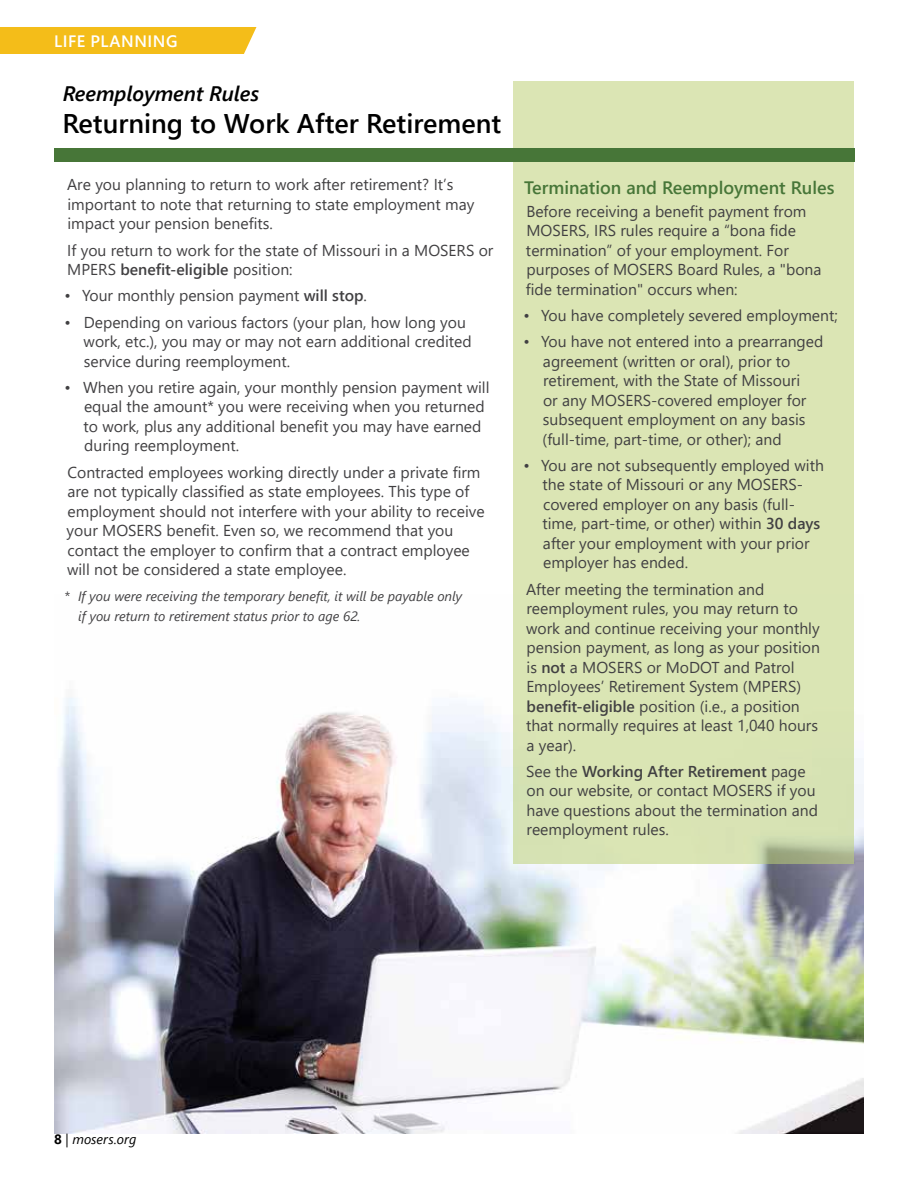
<style>
.page{position:relative;width:918px;height:1188px;background:#fff}
.page>*{position:absolute;margin:0;border:0;box-sizing:border-box;transform-origin:0 0}
.t1{font:600 27px "Segoe UI";color:#000}
.t2{font:italic 600 21px "Segoe UI";color:#000}
.t3{font:600 18px "Segoe UI";color:#477638}
.t4{font:600 16.5px "Segoe UI";letter-spacing:.03em;color:#fff}
.t5{font:15.75px/19.5px "Segoe UI";color:#414042}
.t6{font:italic 13.5px/19.5px "Segoe UI";color:#414042}
.t7{font:italic 13.5px "Segoe UI";letter-spacing:.005em;color:#000}
.s1{font-weight:600}
.s2{font-weight:700;font-style:normal}
</style>
<div class="page">
<img style="left:54px;top:594px;width:810px;height:540px">
<div style="left:513px;top:81px;width:340px;height:783px;background:#dbe5b4"></div>
<div style="left:54px;top:148px;width:800px;height:14px;background:#477638"></div>
<div style="left:0;top:27px;width:256px;height:27px;background:#f4bd19"></div>
<p class="t4" style="left:54px;top:25px;width:125px">LIFE PLANNING</p>
<h2 class="t2" style="left:63px;top:76px;width:198px">Reemployment Rules</h2>
<h1 class="t1" style="left:62px;top:98px;width:440px">Returning to Work After Retirement</h1>
<p class="t5" style="left:67px;top:174px;width:409px">Are you planning to return to work after retirement? It’s important to note that returning to state employment may impact your pension benefits.</p>
<p class="t5" style="left:67px;top:239px;width:428px">If you return to work for the state of Missouri in a MOSERS or<br>MPERS <span class="s1">benefit-eligible</span> position:</p>
<p class="t5" style="left:64px;top:285px;width:304px">• Your monthly pension payment <span class="s1">will stop</span>.</p>
<p class="t5" style="left:84px;top:311px;width:390px;text-indent:-19px">• Depending on various factors (your plan, how long you work, etc.), you may or may not earn additional credited service during reemployment.</p>
<p class="t5" style="left:83px;top:376px;width:408px;text-indent:-19px">• When you retire again, your monthly pension payment will equal the amount* you were receiving when you returned to work, plus any additional benefit you may have earned during reemployment.</p>
<p class="t5" style="left:67px;top:461px;width:419px">Contracted employees working directly under a private firm are not typically classified as state employees. This type of employment should not interfere with your ability to receive your MOSERS benefit. Even so, we recommend that you contact the employer to confirm that a contract employee will not be considered a state employee.</p>
<p class="t6" style="left:78px;top:586px;width:385px;text-indent:-14px">* If you were receiving the temporary benefit, it will be payable only if you return to retirement status prior to age 62.</p>
<p class="t3" style="left:524px;top:170px;width:312px">Termination and Reemployment Rules</p>
<p class="t5" style="left:526px;top:200px;width:297px">Before receiving a benefit payment from MOSERS, IRS rules require a “bona fide termination” of your employment. For purposes of MOSERS Board Rules, a "bona fide termination" occurs when:</p>
<p class="t5" style="left:523px;top:304px;width:316px">• You have completely severed employment;</p>
<p class="t5" style="left:543px;top:330px;width:282px;text-indent:-19px">• You have not entered into a prearranged agreement (written or oral), prior to retirement, with the State of Missouri<br>or any MOSERS-covered employer for subsequent employment on any basis (full-time, part-time, or other); and</p>
<p class="t5" style="left:543px;top:454px;width:283px;text-indent:-19px">• You are not subsequently employed with the state of Missouri or any MOSERS&shy;covered employer on any basis (full&shy;time, part-time, or other) within <span class="s1">30 days </span>after your employment with your prior employer has ended.</p>
<p class="t5" style="left:526px;top:578px;width:295px">After meeting the termination and reemployment rules, you may return to work and continue receiving your monthly pension payment, as long as your position is <span class="s1">not</span> a MOSERS or MoDOT and Patrol Employees’ Retirement System (MPERS) <span class="s1">benefit-eligible</span> position (i.e., a position that normally requires at least 1,040 hours a year).</p>
<p class="t5" style="left:526px;top:760px;width:293px">See the <span class="s1">Working After Retirement</span> page on our website, or contact MOSERS if you have questions about the termination and reemployment rules.</p>
<p class="t7" style="left:54px;top:1128px;width:84px"><span class="s2">8</span> | mosers.org</p>
</div>
